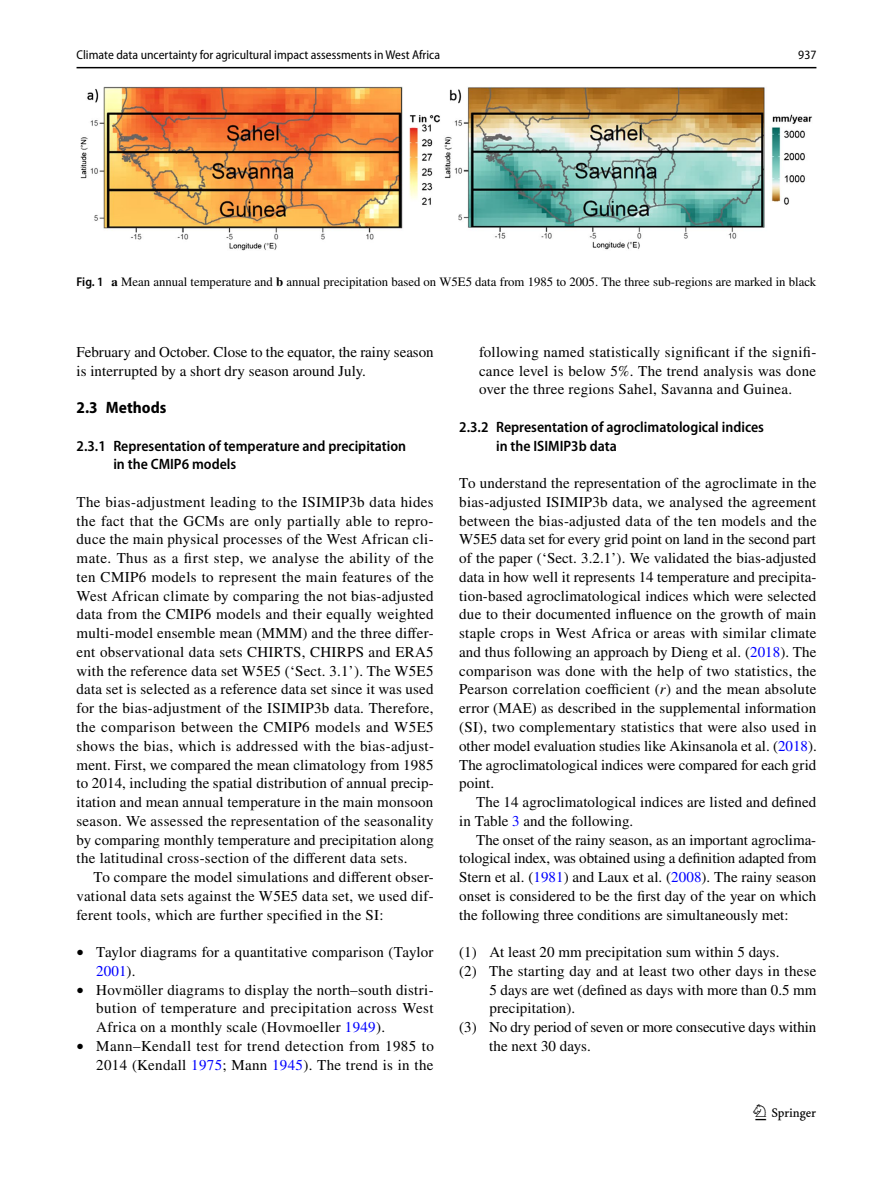
<style>
.page{position:relative;width:893px;height:1187px;background:#fff}
.page>*{position:absolute;margin:0;border:0;box-sizing:border-box;transform-origin:0 0}
.t1{font:22.5px "Springnew Regular 3";color:#000}
.t2{font:700 semi-condensed 16.5px "Myriad Pro";color:#000}
.t3{font:15px/18.8px "STIX";letter-spacing:.005em;color:#000;text-align:justify}
.t4{font:600 semi-condensed 15px/18.8px "Myriad Pro";color:#000}
.t5{font:15px/18.8px "STIX";letter-spacing:.025em;color:#000;text-align:right}
.t6{font:12.75px "STIX";color:#000}
.t7{font:semi-condensed 12.75px "Myriad Pro";color:#000}
.s1{font-family:"Myriad Pro";font-weight:600;font-stretch:semi-condensed}
.s2{font-weight:700}
.s3{font-size:14.1px}
.s4{color:#00f}
.s5{font-style:italic}
</style>
<div class="page">
<hr style="left:77px;top:67px;width:739px;height:1px;background:#000">
<img style="left:81px;top:87px;width:731px;height:164px">
<p class="t7" style="left:77px;top:48px;width:365px">Climate data uncertainty for agricultural impact assessments in West Africa</p>
<p class="t7" style="left:798px;top:48px;width:20px">937</p>
<p class="t6" style="left:77px;top:273px;width:741px"><span class="s1">Fig. 1</span> <span class="s2">a</span> Mean annual temperature and <span class="s2">b</span> annual precipitation based on W5E5 data from 1985 to 2005. The three sub-regions are marked in black</p>
<p class="t3" style="left:77px;top:343px;width:359px">February and October. Close to the equator, the rainy season is interrupted by a short dry season around July.</p>
<p class="t2" style="left:77px;top:398px;width:91px">2.3 Methods</p>
<p class="t4" style="left:113px;top:436px;width:294px;text-indent:-37px">2.3.1 Representation of temperature and precipitation in the CMIP6 models</p>
<p class="t3" style="left:77px;top:493px;width:359px">The bias-adjustment leading to the ISIMIP3b data hides the fact that the GCMs are only partially able to repro&shy;duce the main physical processes of the West African cli&shy;mate. Thus as a first step, we analyse the ability of the ten CMIP6 models to represent the main features of the West African climate by comparing the not bias-adjusted data from the CMIP6 models and their equally weighted multi-model ensemble mean (MMM) and the three differ&shy;ent observational data sets CHIRTS, CHIRPS and ERA5 with the reference data set W5E5 (‘Sect. 3.1’). The W5E5 data set is selected as a reference data set since it was used for the bias-adjustment of the ISIMIP3b data. Therefore, the comparison between the CMIP6 models and W5E5 shows the bias, which is addressed with the bias-adjust&shy;ment. First, we compared the mean climatology from 1985 to 2014, including the spatial distribution of annual precip&shy;itation and mean annual temperature in the main monsoon season. We assessed the representation of the seasonality by comparing monthly temperature and precipitation along the latitudinal cross-section of the different data sets.</p>
<p class="t3" style="left:77px;top:868px;width:359px;text-indent:17px">To compare the model simulations and different obser&shy;vational data sets against the W5E5 data set, we used dif&shy;ferent tools, which are further specified in the SI:</p>
<p class="t3" style="left:96px;top:943px;width:339px;text-indent:-20px"><span class="s3">•</span> Taylor diagrams for a quantitative comparison (Taylor<br><span class="s4">2001</span>).</p>
<p class="t3" style="left:96px;top:981px;width:339px;text-indent:-20px"><span class="s3">•</span> Hovmöller diagrams to display the north–south distri&shy;bution of temperature and precipitation across West Africa on a monthly scale (Hovmoeller <span class="s4">1949</span>).</p>
<p class="t5" style="left:77px;top:1037px;width:359px"><span class="s3">•</span> Mann–Kendall test for trend detection from 1985 to<br>2014 (Kendall <span class="s4">1975</span>; Mann <span class="s4">1945</span>). The trend is in the</p>
<p class="t3" style="left:479px;top:343px;width:339px">following named statistically significant if the signifi&shy;cance level is below 5%. The trend analysis was done over the three regions Sahel, Savanna and Guinea.</p>
<p class="t4" style="left:496px;top:417px;width:269px;text-indent:-37px">2.3.2 Representation of agroclimatological indices in the ISIMIP3b data</p>
<p class="t3" style="left:459px;top:474px;width:359px">To understand the representation of the agroclimate in the bias-adjusted ISIMIP3b data, we analysed the agreement between the bias-adjusted data of the ten models and the W5E5 data set for every grid point on land in the second part of the paper (‘Sect. 3.2.1’). We validated the bias-adjusted data in how well it represents 14 temperature and precipita&shy;tion-based agroclimatological indices which were selected due to their documented influence on the growth of main staple crops in West Africa or areas with similar climate and thus following an approach by Dieng et al. (<span class="s4">2018</span>). The comparison was done with the help of two statistics, the Pearson correlation coefficient (<span class="s5">r</span>) and the mean absolute error (MAE) as described in the supplemental information (SI), two complementary statistics that were also used in other model evaluation studies like Akinsanola et al. (<span class="s4">2018</span>).<br>The agroclimatological indices were compared for each grid point.</p>
<p class="t3" style="left:459px;top:793px;width:359px;text-indent:17px">The 14 agroclimatological indices are listed and defined in Table <span class="s4">3</span> and the following.</p>
<p class="t3" style="left:459px;top:831px;width:359px;text-indent:17px">The onset of the rainy season, as an important agroclima&shy;tological index, was obtained using a definition adapted from Stern et al. (<span class="s4">1981</span>) and Laux et al. (<span class="s4">2008</span>). The rainy season onset is considered to be the first day of the year on which the following three conditions are simultaneously met:</p>
<p class="t3" style="left:459px;top:943px;width:322px">(1) At least 20 mm precipitation sum within 5 days.</p>
<p class="t3" style="left:459px;top:962px;width:359px">(2) The starting day and at least two other days in these</p>
<p class="t3" style="left:490px;top:981px;width:328px">5 days are wet (defined as days with more than 0.5 mm</p>
<p class="t3" style="left:490px;top:999px;width:87px">precipitation).</p>
<p class="t3" style="left:459px;top:1018px;width:359px">(3) No dry period of seven or more consecutive days within</p>
<p class="t3" style="left:489px;top:1037px;width:103px">the next 30 days.</p>
<h1 class="t1" style="left:755px;top:1104px;width:62px">1 3</h1>
</div>
